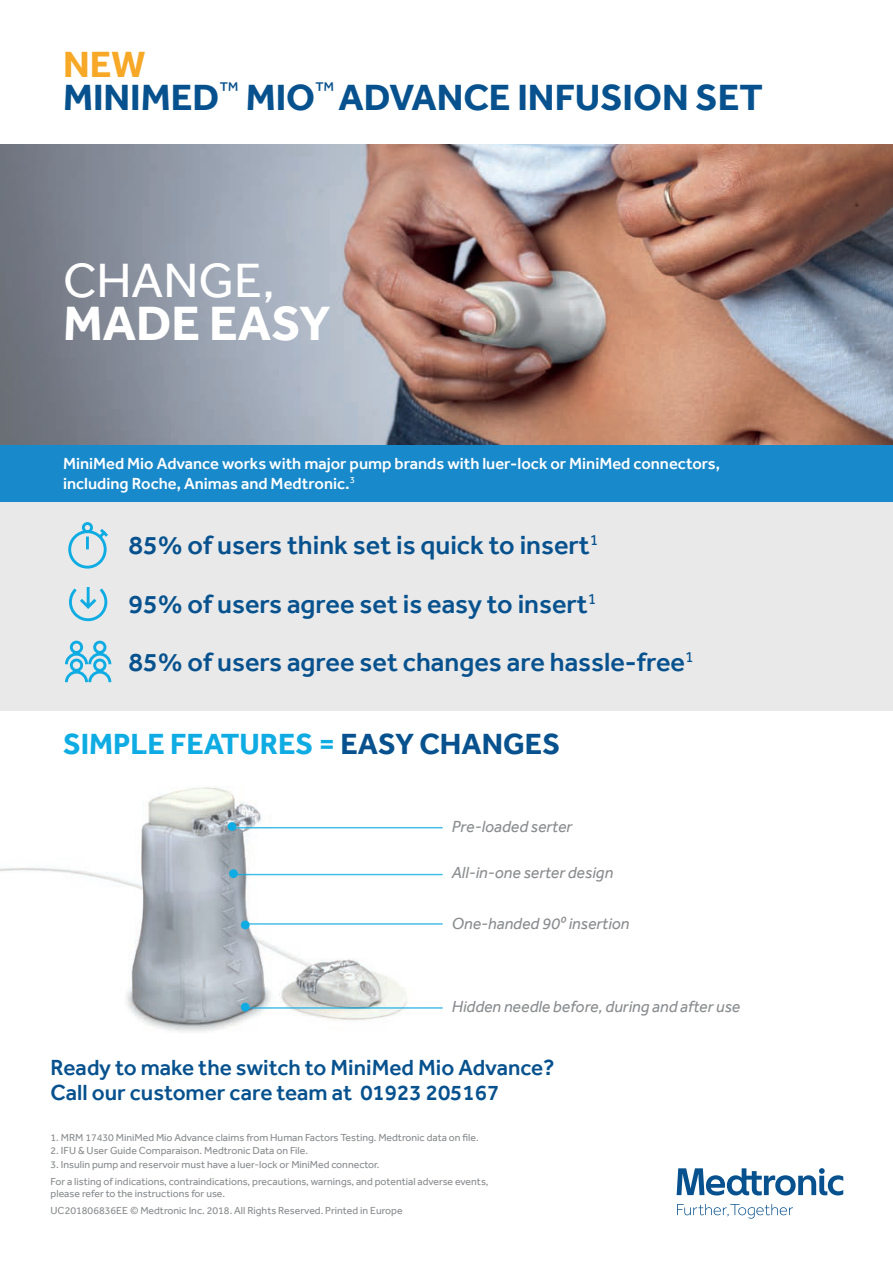
<style>
.page{position:relative;width:893px;height:1263px;background:#fff}
.page>*{position:absolute;margin:0;border:0;box-sizing:border-box;transform-origin:0 0}
.t1{font:700 49.5px "Effra";color:#fff}
.t2{font:49.5px "Effra";color:#fff}
.t3{font:700 37.5px "Effra";color:#07528e}
.t4{font:700 37.5px "Effra";color:#f6a826}
.t5{font:700 30px "Effra";color:#0face3}
.t6{font:500 27px "Effra";color:#07528e}
.t7{font:500 22.5px "Effra";color:#07528e}
.t8{font:500 16.5px/19.5px "Effra";color:#fff}
.t9{font:italic 16.5px "Effra";color:#8a8c8f}
.t10{font:10.5px/12.6px "Effra";color:#8a8c8f}
.s1{color:#07528e}
</style>
<div class="page">
<img style="left:0;top:144px;width:893px;height:301px">
<div style="left:0;top:502px;width:893px;height:209px;background:#e9e9e9"></div>
<div style="left:0;top:445px;width:893px;height:57px;background:#1889cb"></div>
<img style="left:0;top:787px;width:443px;height:245px">
<hr style="left:236px;top:827px;width:207px;height:1px;background:#0face3">
<hr style="left:236px;top:874px;width:207px;height:1px;background:#0face3">
<hr style="left:247px;top:923px;width:196px;height:2px;background:#0face3">
<hr style="left:247px;top:1007px;width:196px;height:2px;background:#0face3">
<div style="left:228px;top:822px;width:8px;height:9px;background:#0face3;border-radius:50%"></div>
<div style="left:229px;top:869px;width:9px;height:9px;background:#0face3;border-radius:50%"></div>
<div style="left:241px;top:920px;width:9px;height:9px;background:#0face3;border-radius:50%"></div>
<div style="left:241px;top:1003px;width:9px;height:8px;background:#0face3;border-radius:50%"></div>
<svg style="left:677px;top:1168px;width:166px;height:50px"></svg>
<svg style="left:68px;top:522px;width:40px;height:47px"></svg>
<svg style="left:69px;top:587px;width:39px;height:35px"></svg>
<svg style="left:65px;top:640px;width:47px;height:43px"></svg>
<p class="t4" style="left:63px;top:41px;width:84px">NEW</p>
<p class="t3" style="left:63px;top:74px;width:701px">MINIMED<sup>™</sup> MIO<sup>™</sup> ADVANCE INFUSION SET</p>
<p class="t2" style="left:63px;top:251px;width:213px">CHANGE,</p>
<p class="t1" style="left:63px;top:294px;width:269px">MADE EASY</p>
<p class="t8" style="left:63px;top:454px;width:659px">MiniMed Mio Advance works with major pump brands with luer-lock or MiniMed connectors, including Roche, Animas and Medtronic.<sup>3</sup></p>
<p class="t6" style="left:128px;top:529px;width:471px">85% of users think set is quick to insert<sup>1</sup></p>
<p class="t6" style="left:128px;top:587px;width:469px">95% of users agree set is easy to insert<sup>1</sup></p>
<p class="t6" style="left:128px;top:646px;width:567px">85% of users agree set changes are hassle-free<sup>1</sup></p>
<p class="t5" style="left:63px;top:725px;width:499px">SIMPLE FEATURES = <span class="s1">EASY CHANGES</span></p>
<p class="t9" style="left:452px;top:816px;width:122px">Pre-loaded serter</p>
<p class="t9" style="left:452px;top:863px;width:163px">All-in-one serter design</p>
<p class="t9" style="left:452px;top:914px;width:179px">One-handed 900 insertion</p>
<p class="t9" style="left:452px;top:996px;width:290px">Hidden needle before, during and after use</p>
<p class="t7" style="left:51px;top:1054px;width:506px">Ready to make the switch to MiniMed Mio Advance?</p>
<p class="t7" style="left:51px;top:1079px;width:450px">Call our customer care team at 01923 205167</p>
<p class="t10" style="left:51px;top:1131px;width:430px">1. MRM 17430 MiniMed Mio Advance claims from Human Factors Testing. Medtronic data on file.</p>
<p class="t10" style="left:51px;top:1144px;width:259px">2. IFU &amp; User Guide Comparaison. Medtronic Data on File.</p>
<p class="t10" style="left:51px;top:1158px;width:331px">3. Insulin pump and reservoir must have a luer-lock or MiniMed connector.</p>
<p class="t10" style="left:51px;top:1175px;width:439px">For a listing of indications, contraindications, precautions, warnings, and potential adverse events, please refer to the instructions for use.</p>
<p class="t10" style="left:51px;top:1204px;width:354px">UC201806836EE © Medtronic Inc. 2018. All Rights Reserved. Printed in Europe</p>
</div>
